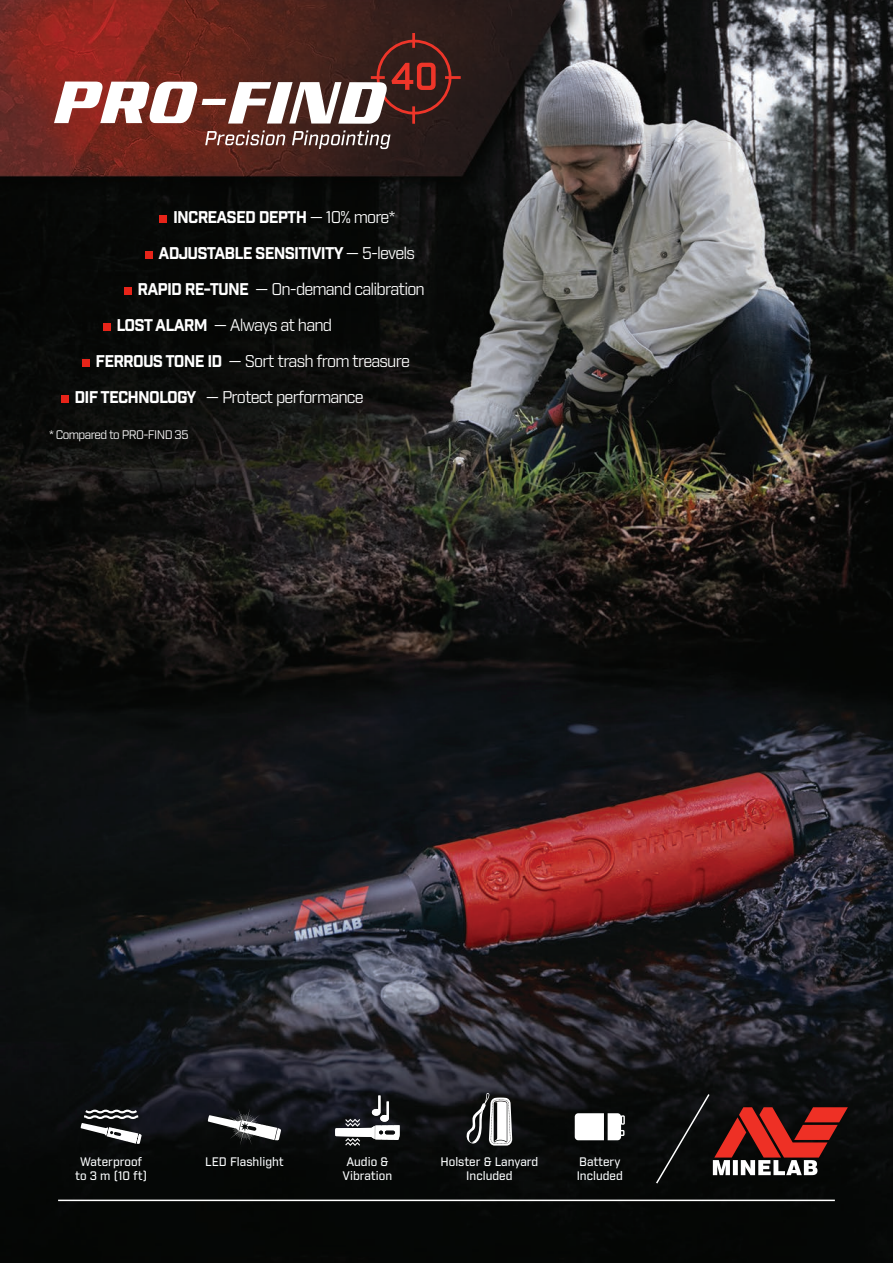
<style>
.page{position:relative;width:893px;height:1263px;background:#fff}
.page>*{position:absolute;margin:0;border:0;box-sizing:border-box;transform-origin:0 0}
.t1{font:16.5px "Industry";letter-spacing:-.05em;color:#fff}
.t2{font:700 16.5px "Industry";letter-spacing:-.05em;color:#fff}
.t3{font:500 12px "Industry";color:#fbfdfe}
.t4{font:12px "Industry";letter-spacing:-.05em;color:#fff}
.s1{font-weight:400}
.s2{font-weight:700}
</style>
<div class="page">
<img style="left:0;top:0;width:893px;height:1263px">
<svg style="left:54px;top:33px;width:407px;height:91px"></svg>
<div style="left:159px;top:215px;width:8px;height:8px;background:#e72419"></div>
<div style="left:145px;top:251px;width:7px;height:8px;background:#e72419"></div>
<div style="left:124px;top:287px;width:7px;height:8px;background:#e72419"></div>
<div style="left:103px;top:323px;width:7px;height:8px;background:#e72419"></div>
<div style="left:82px;top:359px;width:7px;height:8px;background:#e72419"></div>
<div style="left:61px;top:395px;width:7px;height:8px;background:#e72419"></div>
<svg style="left:335px;top:1095px;width:65px;height:51px"></svg>
<svg style="left:575px;top:1113px;width:50px;height:27px"></svg>
<svg style="left:208px;top:1108px;width:73px;height:38px"></svg>
<svg style="left:466px;top:1093px;width:46px;height:52px"></svg>
<svg style="left:81px;top:1110px;width:61px;height:34px"></svg>
<hr style="left:58px;top:1199px;width:777px;height:2px;background:#fff">
<svg style="left:655px;top:1092px;width:193px;height:93px;background:#482220"></svg>
<svg style="left:205px;top:130px;width:80px;height:15px"></svg>
<svg style="left:292px;top:130px;width:98px;height:19px;background:#6a5754"></svg>
<p class="t2" style="left:173px;top:207px;width:224px">INCREASED DEPTH <span class="s1">— 10% more*</span></p>
<p class="t2" style="left:159px;top:243px;width:258px">ADJUSTABLE SENSITIVITY <span class="s1">— 5-levels</span></p>
<p class="t1" style="left:138px;top:279px;width:289px"><span class="s2">RAPID RE-TUNE</span> — On-demand calibration</p>
<p class="t1" style="left:117px;top:315px;width:217px"><span class="s2">LOST ALARM</span> — Always at hand</p>
<p class="t1" style="left:96px;top:351px;width:316px"><span class="s2">FERROUS TONE ID</span> — Sort trash from treasure</p>
<p class="t1" style="left:75px;top:387px;width:291px"><span class="s2">DIF TECHNOLOGY</span> — Protect performance</p>
<p class="t4" style="left:49px;top:428px;width:141px">* Compared to PRO-FIND 35</p>
<p class="t3" style="left:80px;top:1154px;width:63px">Waterproof</p>
<p class="t3" style="left:75px;top:1168px;width:73px">to 3 m (10 ft)</p>
<p class="t3" style="left:205px;top:1154px;width:80px">LED Flashlight</p>
<p class="t3" style="left:440px;top:1154px;width:99px">Holster &amp; Lanyard</p>
<p class="t3" style="left:466px;top:1168px;width:48px">Included</p>
<p class="t3" style="left:346px;top:1154px;width:44px">Audio &amp;</p>
<p class="t3" style="left:343px;top:1168px;width:51px">Vibration</p>
<p class="t3" style="left:579px;top:1154px;width:43px">Battery</p>
<p class="t3" style="left:577px;top:1168px;width:48px">Included</p>
</div>
